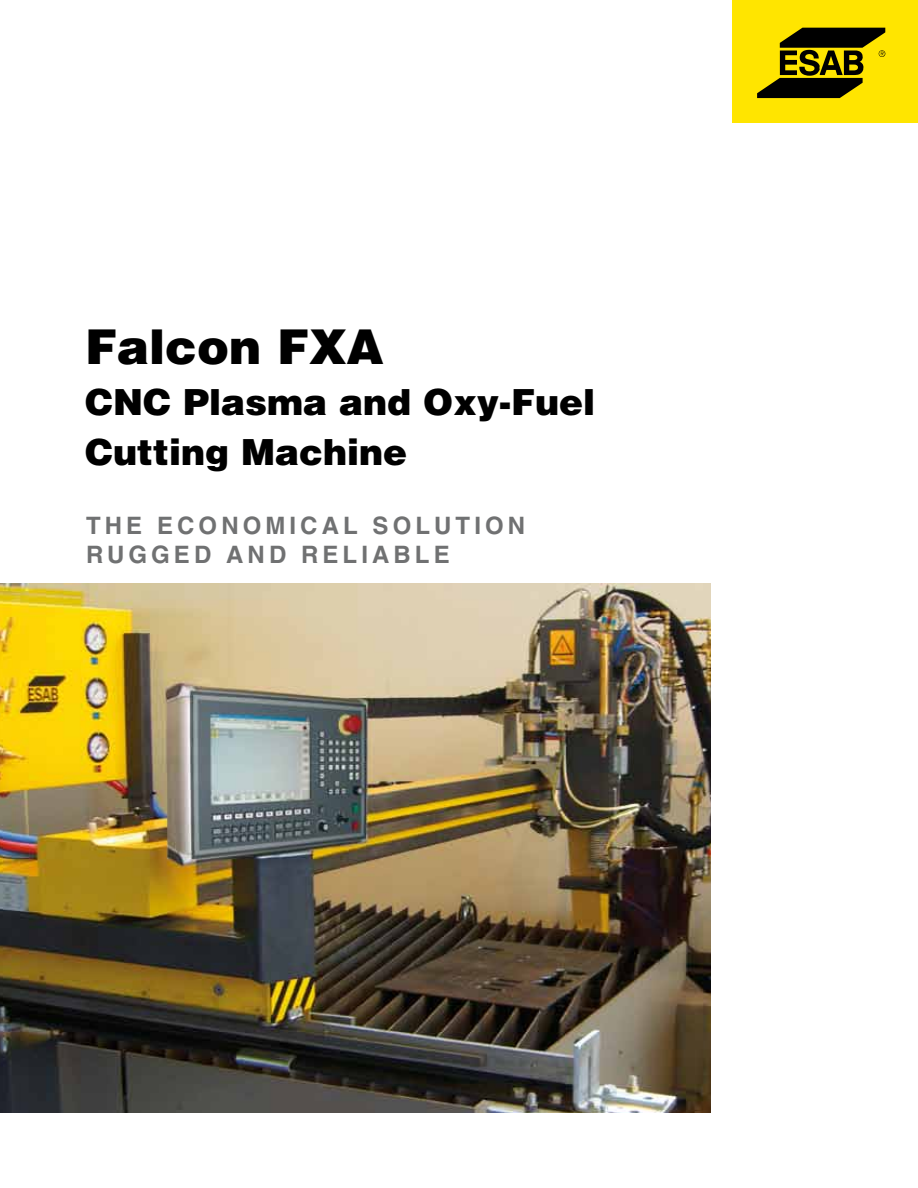
<style>
.page{position:relative;width:918px;height:1188px;background:#fff}
.page>*{position:absolute;margin:0;border:0;box-sizing:border-box;transform-origin:0 0}
.t1{font:900 48px "Helvetica";color:#000}
.t2{font:900 36px/50.6px "Helvetica";color:#000}
.t3{font:700 24px/28.8px "Helvetica";letter-spacing:.17em;color:#707172}
</style>
<div class="page">
<img style="left:0;top:583px;width:710px;height:529px">
<div style="left:733px;top:0;width:185px;height:123px;background:#ffe500"></div>
<svg style="left:757px;top:28px;width:128px;height:70px"></svg>
<h1 class="t1" style="left:85px;top:316px;width:300px">Falcon FXA</h1>
<h2 class="t2" style="left:85px;top:376px;width:512px">CNC Plasma and Oxy-Fuel<br>Cutting Machine</h2>
<p class="t3" style="left:86px;top:511px;width:441px">THE ECONOMICAL SOLUTION<br>RUGGED AND RELIABLE</p>
</div>
